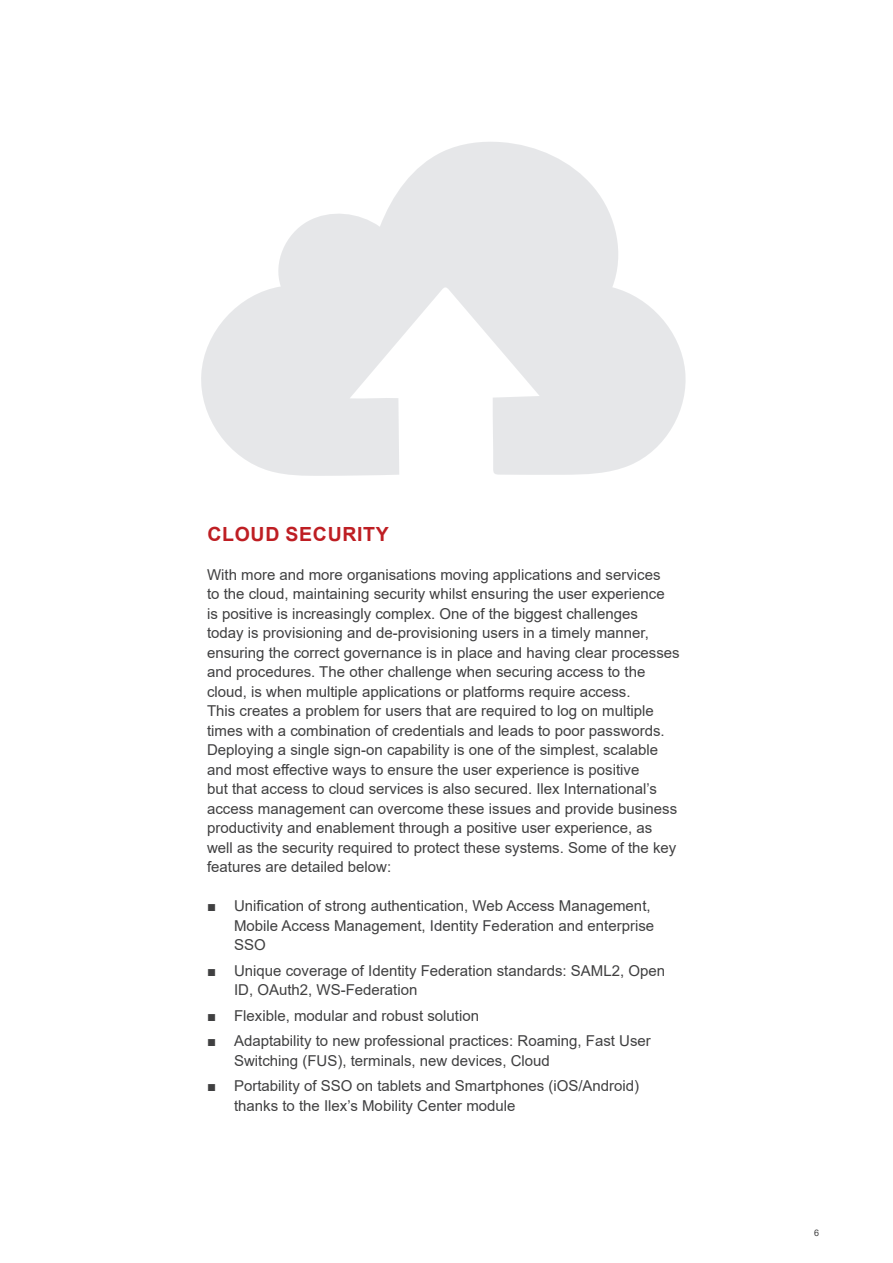
<style>
.page{position:relative;width:893px;height:1263px;background:#fff}
.page>*{position:absolute;margin:0;border:0;box-sizing:border-box;transform-origin:0 0}
.t1{font:700 19.5px "Arial";letter-spacing:.035em;color:#be1e23}
.t2{font:15px/19.5px "Arial";color:#404041}
.t3{font:9px "Arial";color:#404041}
</style>
<div class="page">
<svg style="left:201px;top:142px;width:485px;height:334px;fill:#e6e7e9"></svg>
<h1 class="t1" style="left:207px;top:520px;width:183px">CLOUD SECURITY</h1>
<p class="t2" style="left:207px;top:564px;width:474px">With more and more organisations moving applications and services<br>to the cloud, maintaining security whilst ensuring the user experience<br>is positive is increasingly complex. One of the biggest challenges<br>today is provisioning and de-provisioning users in a timely manner, ensuring the correct governance is in place and having clear processes and procedures. The other challenge when securing access to the cloud, is when multiple applications or platforms require access.<br>This creates a problem for users that are required to log on multiple times with a combination of credentials and leads to poor passwords.<br>Deploying a single sign-on capability is one of the simplest, scalable and most effective ways to ensure the user experience is positive<br>but that access to cloud services is also secured. Ilex International’s access management can overcome these issues and provide business productivity and enablement through a positive user experience, as well as the security required to protect these systems. Some of the key features are detailed below:</p>
<p class="t2" style="left:234px;top:896px;width:422px;text-indent:-27px">■ Unification of strong authentication, Web Access Management,<br>Mobile Access Management, Identity Federation and enterprise<br>SSO</p>
<p class="t2" style="left:234px;top:960px;width:433px;text-indent:-27px">■ Unique coverage of Identity Federation standards: SAML2, Open<br>ID, OAuth2, WS-Federation</p>
<p class="t2" style="left:207px;top:1005px;width:274px">■ Flexible, modular and robust solution</p>
<p class="t2" style="left:234px;top:1031px;width:418px;text-indent:-27px">■ Adaptability to new professional practices: Roaming, Fast User<br>Switching (FUS), terminals, new devices, Cloud</p>
<p class="t2" style="left:234px;top:1076px;width:407px;text-indent:-27px">■ Portability of SSO on tablets and Smartphones (iOS/Android) thanks to the Ilex’s Mobility Center module</p>
<p class="t3" style="left:814px;top:1227px;width:7px">6</p>
</div>
